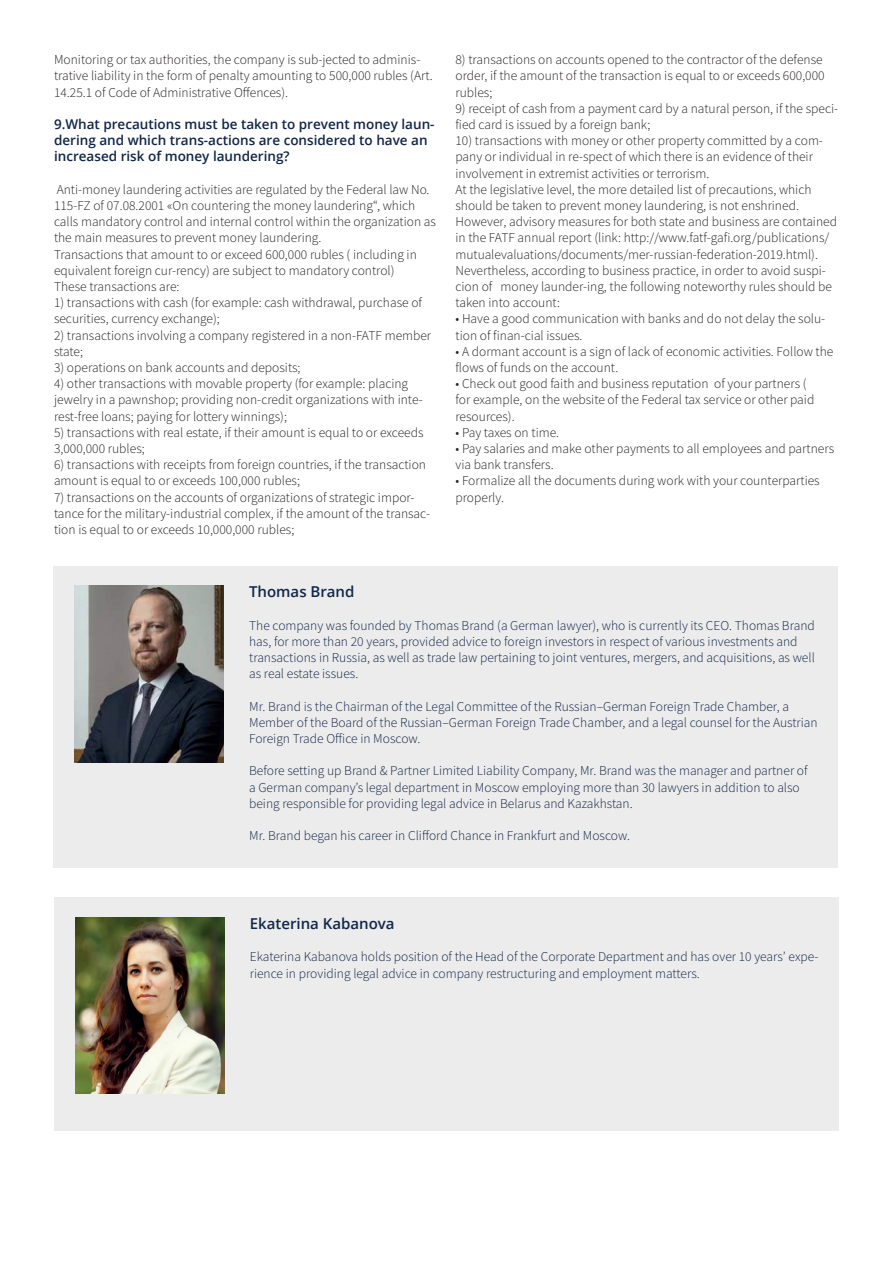
<style>
.page{position:relative;width:893px;height:1263px;background:#fff}
.page>*{position:absolute;margin:0;border:0;box-sizing:border-box;transform-origin:0 0}
.t1{font:600 15px "Open Sans";color:#102649}
.t2{font:13.5px/16.2px "Source Sans Variable";color:#231f20}
.t3{font:13.5px/16.2px "Source Sans Variable";color:#112246}
.t4{font:600 13.5px/16.2px "Open Sans";color:#102649}
</style>
<div class="page">
<div style="left:53px;top:566px;width:785px;height:301px;background:#ebeceb"></div>
<div style="left:54px;top:897px;width:785px;height:234px;background:#ebeceb"></div>
<img style="left:75px;top:586px;width:149px;height:176px">
<img style="left:75px;top:917px;width:149px;height:177px">
<p class="t2" style="left:54px;top:52px;width:380px">Monitoring or tax authorities, the company is sub-jected to adminis&shy;trative liability in the form of penalty amounting to 500,000 rubles (Art.<br>14.25.1 of Code of Administrative Offences).</p>
<p class="t4" style="left:54px;top:116px;width:382px">9.What precautions must be taken to prevent money laun&shy;dering and which trans-actions are considered to have an increased risk of money laundering?</p>
<p class="t2" style="left:54px;top:181px;width:383px">Anti-money laundering activities are regulated by the Federal law No.<br>115-FZ of 07.08.2001 «On countering the money laundering“, which calls mandatory control and internal control within the organization as the main measures to prevent money laundering.<br>Transactions that amount to or exceed 600,000 rubles ( including in equivalent foreign cur-rency) are subject to mandatory control)<br>These transactions are:</p>
<p class="t2" style="left:54px;top:295px;width:370px">1) transactions with cash (for example: cash withdrawal, purchase of securities, currency exchange);</p>
<p class="t2" style="left:54px;top:327px;width:379px">2) transactions involving a company registered in a non-FATF member state;</p>
<p class="t2" style="left:54px;top:359px;width:248px">3) operations on bank accounts and deposits;</p>
<p class="t2" style="left:54px;top:376px;width:370px">4) other transactions with movable property (for example: placing jewelry in a pawnshop; providing non-credit organizations with inte&shy;rest-free loans; paying for lottery winnings);</p>
<p class="t2" style="left:54px;top:424px;width:371px">5) transactions with real estate, if their amount is equal to or exceeds<br>3,000,000 rubles;</p>
<p class="t2" style="left:54px;top:457px;width:374px">6) transactions with receipts from foreign countries, if the transaction amount is equal to or exceeds 100,000 rubles;</p>
<p class="t2" style="left:54px;top:489px;width:378px">7) transactions on the accounts of organizations of strategic impor&shy;tance for the military-industrial complex, if the amount of the transac&shy;tion is equal to or exceeds 10,000,000 rubles;</p>
<p class="t2" style="left:455px;top:52px;width:371px">8) transactions on accounts opened to the contractor of the defense order, if the amount of the transaction is equal to or exceeds 600,000 rubles;</p>
<p class="t2" style="left:455px;top:100px;width:384px">9) receipt of cash from a payment card by a natural person, if the speci&shy;fied card is issued by a foreign bank;</p>
<p class="t2" style="left:455px;top:133px;width:383px">10) transactions with money or other property committed by a com&shy;pany or individual in re-spect of which there is an evidence of their involvement in extremist activities or terrorism.<br>At the legislative level, the more detailed list of precautions, which should be taken to prevent money laundering, is not enshrined.<br>However, advisory measures for both state and business are contained in the FATF annual report (link: http://www.fatf-gafi.org/publications/ mutualevaluations/documents/mer-russian-federation-2019.html).<br>Nevertheless, according to business practice, in order to avoid suspi&shy;cion of money launder-ing, the following noteworthy rules should be taken into account:</p>
<p class="t2" style="left:455px;top:311px;width:371px">• Have a good communication with banks and do not delay the solu&shy;tion of finan-cial issues.</p>
<p class="t2" style="left:455px;top:343px;width:379px">• A dormant account is a sign of lack of economic activities. Follow the flows of funds on the account.</p>
<p class="t2" style="left:455px;top:376px;width:360px">• Check out good faith and business reputation of your partners ( for example, on the website of the Federal tax service or other paid resources).</p>
<p class="t2" style="left:455px;top:424px;width:105px">• Pay taxes on time.</p>
<p class="t2" style="left:455px;top:440px;width:380px">• Pay salaries and make other payments to all employees and partners via bank transfers.</p>
<p class="t2" style="left:455px;top:473px;width:366px">• Formalize all the documents during work with your counterparties properly.</p>
<p class="t1" style="left:249px;top:581px;width:107px">Thomas Brand</p>
<p class="t3" style="left:249px;top:617px;width:567px">The company was founded by Thomas Brand (a German lawyer), who is currently its CEO. Thomas Brand has, for more than 20 years, provided advice to foreign investors in respect of various investments and transactions in Russia, as well as trade law pertaining to joint ventures, mergers, and acquisitions, as well as real estate issues.</p>
<p class="t3" style="left:249px;top:698px;width:570px">Mr. Brand is the Chairman of the Legal Committee of the Russian–German Foreign Trade Chamber, a<br>Member of the Board of the Russian–German Foreign Trade Chamber, and a legal counsel for the Austrian<br>Foreign Trade Office in Moscow.</p>
<p class="t3" style="left:249px;top:763px;width:560px">Before setting up Brand &amp; Partner Limited Liability Company, Mr. Brand was the manager and partner of a German company’s legal department in Moscow employing more than 30 lawyers in addition to also being responsible for providing legal advice in Belarus and Kazakhstan.</p>
<p class="t3" style="left:249px;top:828px;width:382px">Mr. Brand began his career in Clifford Chance in Frankfurt and Moscow.</p>
<p class="t1" style="left:250px;top:913px;width:146px">Ekaterina Kabanova</p>
<p class="t3" style="left:250px;top:949px;width:570px">Ekaterina Kabanova holds position of the Head of the Corporate Department and has over 10 years’ expe&shy;rience in providing legal advice in company restructuring and employment matters.</p>
</div>
